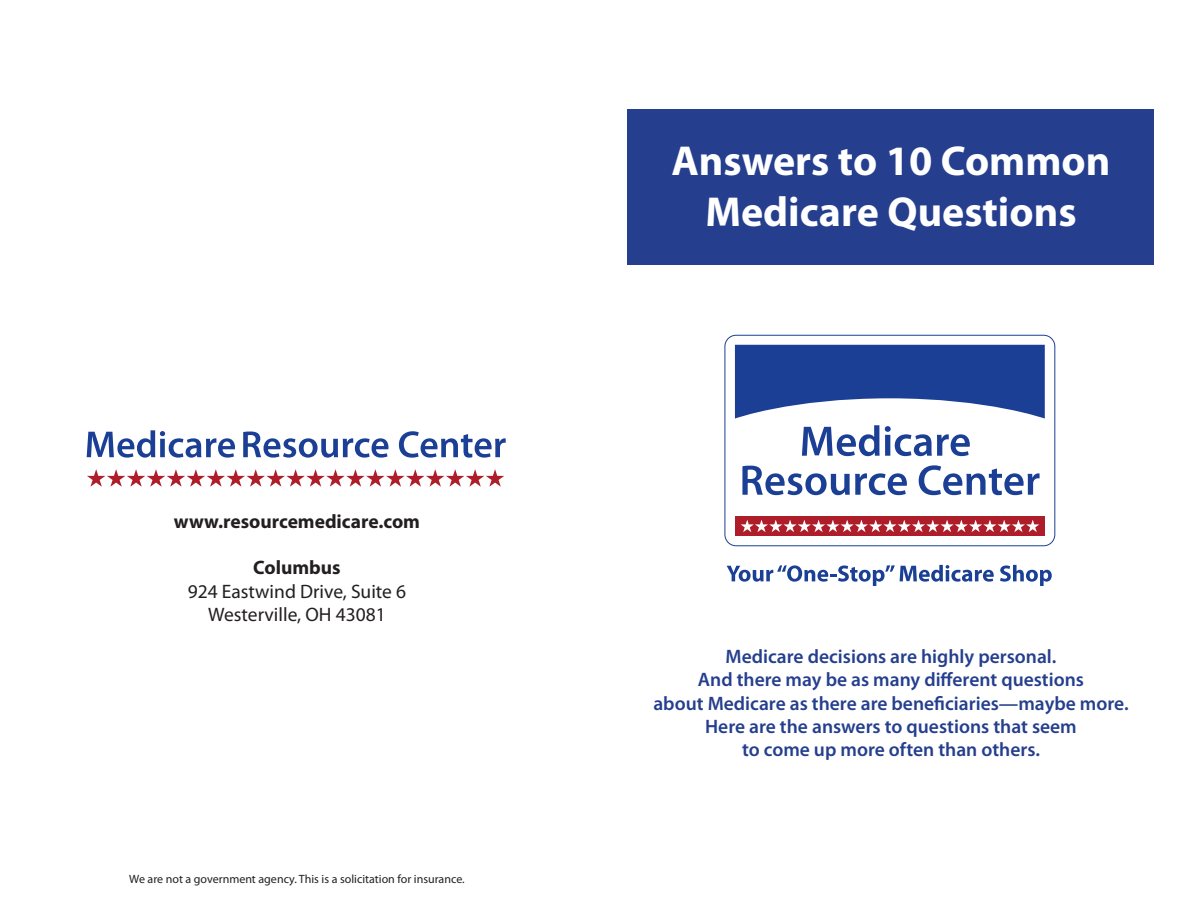
<style>
.page{position:relative;width:1188px;height:918px;background:#fff}
.page>*{position:absolute;margin:0;border:0;box-sizing:border-box;transform-origin:0 0}
.t1{font:700 42px/50.4px "Myriad Pro";color:#fff;text-align:center}
.t2{font:600 19.5px/23.4px "Myriad Pro";color:#253f8e;text-align:center}
.t3{font:19.5px/23.4px "Myriad Pro";color:#231f20;text-align:center}
.t4{font:700 19.5px "Myriad Pro";color:#231f20}
.t5{font:12px "Myriad Pro";color:#231f20}
</style>
<div class="page">
<div style="left:628px;top:109px;width:526px;height:156px;background:#253f8e"></div>
<div style="left:725px;top:335px;width:330px;height:211px;border:1px solid #1b3f94;border-radius:11px"></div>
<svg style="left:802px;top:425px;width:168px;height:31px"></svg>
<svg style="left:742px;top:466px;width:165px;height:29px"></svg>
<svg style="left:919px;top:465px;width:121px;height:30px"></svg>
<div style="left:735px;top:516px;width:310px;height:20px;background:#ae1d2a"></div>
<svg style="left:741px;top:520px;width:298px;height:12px"></svg>
<svg style="left:735px;top:345px;width:310px;height:74px"></svg>
<svg style="left:727px;top:565px;width:267px;height:21px"></svg>
<svg style="left:1000px;top:565px;width:52px;height:21px"></svg>
<svg style="left:87px;top:430px;width:148px;height:28px"></svg>
<svg style="left:243px;top:432px;width:146px;height:26px"></svg>
<svg style="left:399px;top:431px;width:107px;height:27px"></svg>
<svg style="left:87px;top:469px;width:417px;height:18px"></svg>
<p class="t4" style="left:174px;top:508px;width:248px">www.resourcemedicare.com</p>
<p class="t4" style="left:253px;top:555px;width:89px">Columbus</p>
<p class="t3" style="left:188px;top:579px;width:220px">924 Eastwind Drive, Suite 6<br>Westerville, OH 43081</p>
<p class="t5" style="left:129px;top:872px;width:337px">We are not a government agency. This is a solicitation for insurance.</p>
<h1 class="t1" style="left:672px;top:134px;width:440px">Answers to 10 Common<br>Medicare Questions</h1>
<p class="t2" style="left:653px;top:644px;width:477px">Medicare decisions are highly personal.<br>And there may be as many different questions<br>about Medicare as there are beneficiaries—maybe more.<br>Here are the answers to questions that seem<br>to come up more often than others.</p>
</div>
